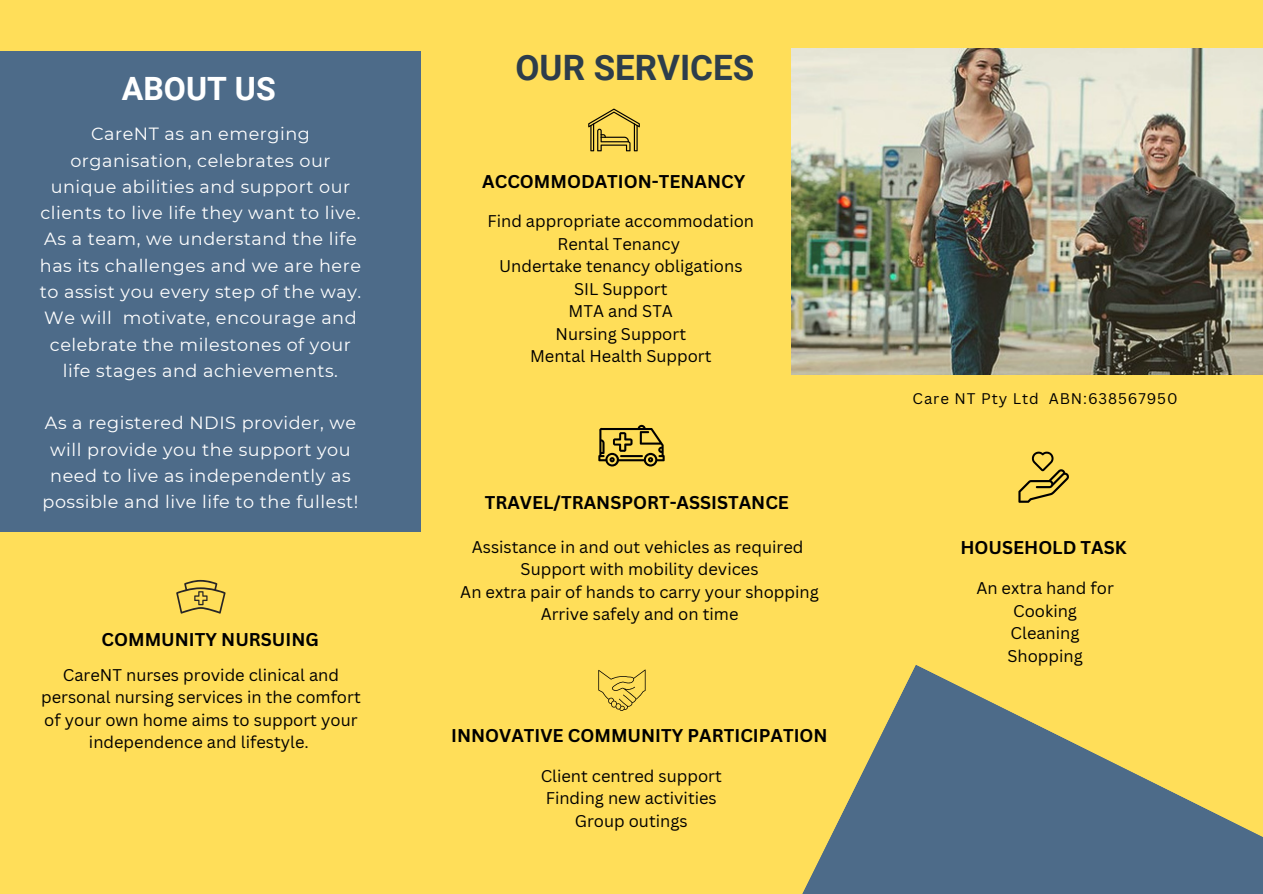
<style>
.page{position:relative;width:1263px;height:894px;background:#fff}
.page>*{position:absolute;margin:0;border:0;box-sizing:border-box;transform-origin:0 0}
.t1{font:700 34.95px "Roboto";color:#2d3d4b}
.t2{font:700 32.1px "Roboto";color:#fff}
.t3{font:700 18px "Canva Sans";color:#000}
.t4{font:17.55px/26.2px "Montserrat";letter-spacing:.03em;color:#fff;text-align:center}
.t5{font:16.5px/22.5px "Canva Sans";color:#000;text-align:center}
.t6{font:15px "Canva Sans";letter-spacing:.06em;color:#000}
</style>
<div class="page">
<div style="left:0;top:0;width:1263px;height:893px;background:#ffde59"></div>
<img style="left:792px;top:48px;width:471px;height:326px">
<div style="left:0;top:52px;width:421px;height:480px;background:#4d6b89"></div>
<svg style="left:176px;top:579px;width:50px;height:34px"></svg>
<svg style="left:598px;top:669px;width:48px;height:41px"></svg>
<svg style="left:598px;top:425px;width:67px;height:41px"></svg>
<svg style="left:588px;top:108px;width:52px;height:43px"></svg>
<svg style="left:1018px;top:451px;width:51px;height:51px"></svg>
<svg style="left:803px;top:665px;width:460px;height:228px;fill:#4d6b89"></svg>
<h2 class="t2" style="left:122px;top:70px;width:155px">ABOUT US</h2>
<p class="t4" style="left:40px;top:121px;width:323px">CareNT as an emerging organisation, celebrates our unique abilities and support our clients to live life they want to live.<br>As a team, we understand the life has its challenges and we are here to assist you every step of the way.<br>We will motivate, encourage and celebrate the milestones of your life stages and achievements.</p>
<p class="t4" style="left:43px;top:410px;width:317px">As a registered NDIS provider, we will provide you the support you need to live as independently as possible and live life to the fullest!</p>
<p class="t3" style="left:102px;top:626px;width:219px">COMMUNITY NURSUING</p>
<p class="t5" style="left:41px;top:663px;width:321px">CareNT nurses provide clinical and personal nursing services in the comfort of your own home aims to support your independence and lifestyle.</p>
<h1 class="t1" style="left:515px;top:47px;width:240px">OUR SERVICES</h1>
<p class="t3" style="left:482px;top:169px;width:265px">ACCOMMODATION-TENANCY</p>
<p class="t5" style="left:487px;top:209px;width:268px">Find appropriate accommodation<br>Rental Tenancy<br>Undertake tenancy obligations<br>SIL Support<br>MTA and STA<br>Nursing Support<br>Mental Health Support</p>
<p class="t3" style="left:485px;top:489px;width:306px">TRAVEL/TRANSPORT-ASSISTANCE</p>
<p class="t5" style="left:460px;top:535px;width:360px">Assistance in and out vehicles as required Support with mobility devices<br>An extra pair of hands to carry your shopping Arrive safely and on time</p>
<p class="t3" style="left:451px;top:723px;width:378px">INNOVATIVE COMMUNITY PARTICIPATION</p>
<p class="t5" style="left:541px;top:763px;width:183px">Client centred support<br>Finding new activities<br>Group outings</p>
<p class="t6" style="left:913px;top:387px;width:266px">Care NT Pty Ltd ABN:638567950</p>
<p class="t3" style="left:960px;top:534px;width:168px">HOUSEHOLD TASK</p>
<p class="t5" style="left:976px;top:576px;width:139px">An extra hand for<br>Cooking<br>Cleaning<br>Shopping</p>
</div>
